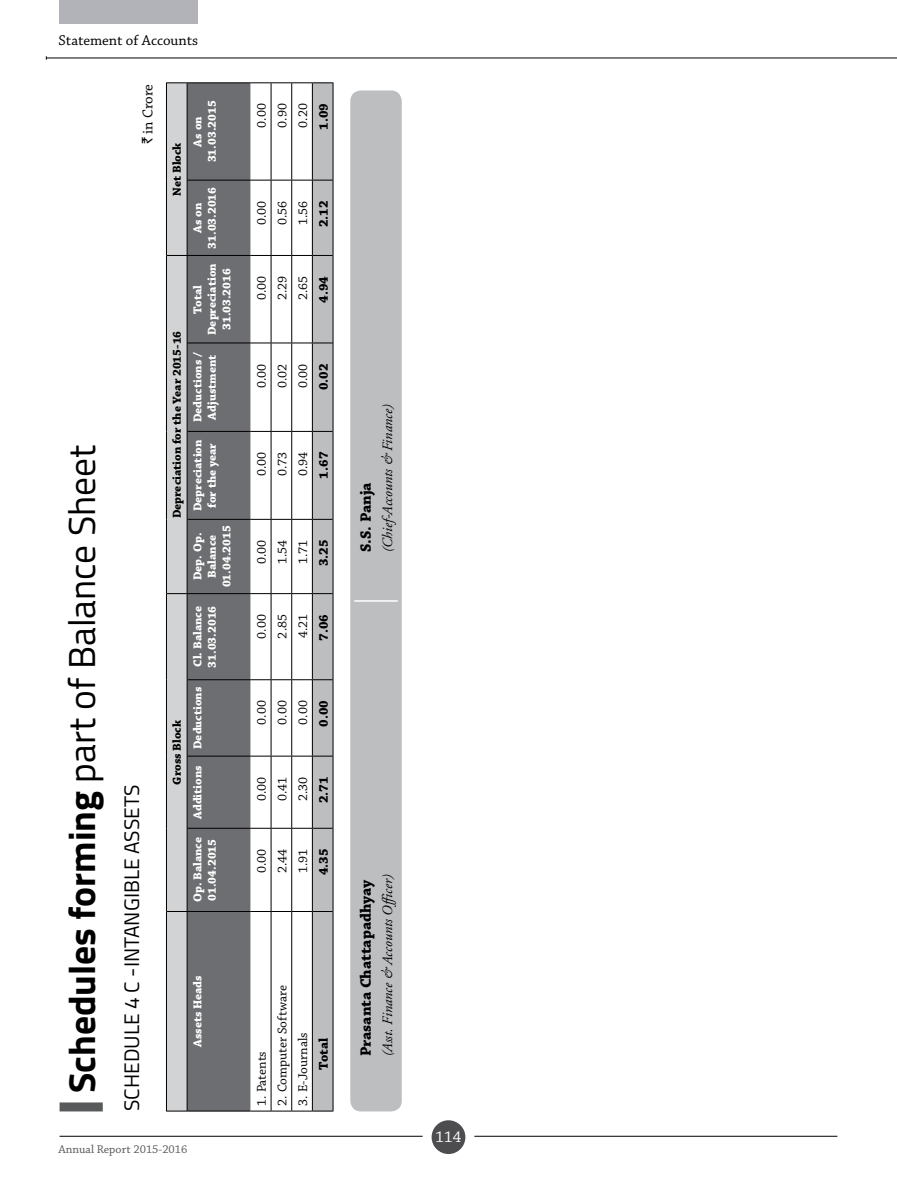
<style>
.page{position:relative;width:897px;height:1188px;background:#fff}
.page>*{position:absolute;margin:0;border:0;box-sizing:border-box;transform-origin:0 0}
.t1{font:37.5px "Titillium";color:#000}
.t2{font:21px "Titillium";color:#000}
.t3{font:16.5px "Chaparral Pro";color:#fff}
.t4{font:700 15.75px "Chaparral Pro";color:#000}
.t5{font:15px "Chaparral Pro";color:#000}
.t6{font:italic 14.25px "Adobe Garamond";color:#000}
.t7{font:13.35px "Chaparral Pro";color:#000}
.t8{font:700 13.35px "Chaparral Pro";color:#000}
.t9{font:700 12.15px/14.5px "Chaparral Pro";color:#fff}
.t10{font:700 12.15px "Chaparral Pro";color:#000}
.t11{font:12px "Chaparral Pro";color:#58595b}
.s1{font-weight:700}
.s2{font-family:"Rupee"}
</style>
<div class="page">
<hr style="left:474px;top:1136px;width:363px;height:1px;background:#000">
<hr style="left:60px;top:1136px;width:362px;height:1px;background:#000">
<div style="left:431px;top:1120px;width:34px;height:34px;background:#4d4d4f;border-radius:50%"></div>
<div style="left:60px;top:1102px;width:43px;height:9px;background:#58595b"></div>
<div style="left:350px;top:90px;width:51px;height:1021px;background:#bcbec0;border-radius:11px"></div>
<hr style="left:354px;top:600px;width:43px;height:2px;background:#fff">
<div style="left:188px;top:83px;width:62px;height:1028px;background:#6d6e71"></div>
<hr style="left:187px;top:912px;width:1px;height:199px;background:#000">
<hr style="left:187px;top:828px;width:1px;height:83px;background:#000">
<hr style="left:187px;top:756px;width:1px;height:72px;background:#000">
<hr style="left:187px;top:680px;width:1px;height:76px;background:#000">
<hr style="left:187px;top:594px;width:1px;height:86px;background:#000">
<hr style="left:187px;top:519px;width:1px;height:74px;background:#000">
<hr style="left:187px;top:431px;width:1px;height:88px;background:#000">
<hr style="left:187px;top:343px;width:1px;height:88px;background:#000">
<hr style="left:187px;top:256px;width:1px;height:87px;background:#000">
<hr style="left:187px;top:180px;width:1px;height:75px;background:#000">
<hr style="left:187px;top:83px;width:1px;height:97px;background:#000">
<hr style="left:333px;top:912px;width:1px;height:199px;background:#000">
<hr style="left:333px;top:828px;width:1px;height:84px;background:#000">
<hr style="left:333px;top:756px;width:1px;height:72px;background:#000">
<hr style="left:333px;top:680px;width:1px;height:76px;background:#000">
<hr style="left:333px;top:594px;width:1px;height:86px;background:#000">
<hr style="left:333px;top:519px;width:1px;height:75px;background:#000">
<hr style="left:333px;top:431px;width:1px;height:88px;background:#000">
<hr style="left:333px;top:343px;width:1px;height:88px;background:#000">
<hr style="left:333px;top:255px;width:1px;height:88px;background:#000">
<hr style="left:333px;top:180px;width:1px;height:75px;background:#000">
<hr style="left:333px;top:82px;width:1px;height:98px;background:#000">
<svg style="left:166px;top:82px;width:21px;height:1030px;background:#c2c4c5"></svg>
<hr style="left:187px;top:1111px;width:63px;height:1px;background:#000">
<hr style="left:187px;top:911px;width:63px;height:1px;background:#000">
<hr style="left:187px;top:828px;width:63px;height:1px;background:#000">
<hr style="left:187px;top:756px;width:63px;height:1px;background:#000">
<hr style="left:187px;top:679px;width:63px;height:1px;background:#000">
<hr style="left:187px;top:593px;width:63px;height:1px;background:#000">
<hr style="left:187px;top:519px;width:63px;height:1px;background:#000">
<hr style="left:187px;top:431px;width:63px;height:1px;background:#000">
<hr style="left:187px;top:343px;width:63px;height:1px;background:#000">
<hr style="left:187px;top:255px;width:63px;height:1px;background:#000">
<hr style="left:187px;top:180px;width:63px;height:1px;background:#000">
<hr style="left:187px;top:82px;width:63px;height:1px;background:#000">
<svg style="left:250px;top:82px;width:83px;height:1030px"></svg>
<hr style="left:46px;top:58px;width:850px;height:1px;background:#000">
<div style="left:60px;top:0;width:138px;height:23px;background:#b2b3b8"></div>
<p class="t5" style="left:58px;top:32px;width:141px">Statement of Accounts</p>
<p class="t1" style="left:55px;top:1093px;width:650px;rotate:-90deg"><span class="s1">Schedules forming</span> part of Balance Sheet</p>
<p class="t5" style="left:139px;top:144px;width:62px;rotate:-90deg"><span class="s2">`</span> in Crore</p>
<p class="t2" style="left:116px;top:1111px;width:328px;rotate:-90deg">SCHEDULE 4 C -INTANGIBLE ASSETS</p>
<p class="t10" style="left:170px;top:196px;width:54px;rotate:-90deg">Net Block</p>
<p class="t10" style="left:170px;top:518px;width:189px;rotate:-90deg">Depreciation for the Year 2015-16</p>
<p class="t10" style="left:170px;top:785px;width:66px;rotate:-90deg">Gross Block</p>
<p class="t9" style="left:191px;top:162px;width:63px;text-align:center;rotate:-90deg">As on<br>31.03.2015</p>
<p class="t9" style="left:191px;top:249px;width:63px;text-align:center;rotate:-90deg">As on<br>31.03.2016</p>
<p class="t9" style="left:191px;top:335px;width:73px;text-align:center;rotate:-90deg">Total<br>Depreciation<br>31.03.2016</p>
<p class="t9" style="left:191px;top:422px;width:71px;rotate:-90deg">Deductions /<br>Adjustment</p>
<p class="t9" style="left:191px;top:511px;width:73px;rotate:-90deg">Depreciation for the year</p>
<p class="t9" style="left:191px;top:587px;width:63px;text-align:center;rotate:-90deg">Dep. Op.<br>Balance<br>01.04.2015</p>
<p class="t9" style="left:191px;top:668px;width:63px;rotate:-90deg">Cl. Balance<br>31.03.2016</p>
<p class="t9" style="left:191px;top:749px;width:64px;rotate:-90deg">Deductions</p>
<p class="t9" style="left:191px;top:819px;width:55px;rotate:-90deg">Additions</p>
<p class="t9" style="left:191px;top:902px;width:67px;rotate:-90deg">Op. Balance<br>01.04.2015</p>
<p class="t9" style="left:191px;top:1047px;width:73px;rotate:-90deg">Assets Heads</p>
<p class="t11" style="left:58px;top:1142px;width:130px">Annual Report 2015-2016</p>
<p class="t7" style="left:254px;top:128px;width:26px;rotate:-90deg">0.00</p>
<p class="t7" style="left:275px;top:128px;width:26px;rotate:-90deg">0.90</p>
<p class="t7" style="left:295px;top:128px;width:26px;rotate:-90deg">0.20</p>
<p class="t8" style="left:315px;top:130px;width:28px;rotate:-90deg">1.09</p>
<p class="t7" style="left:254px;top:225px;width:26px;rotate:-90deg">0.00</p>
<p class="t7" style="left:275px;top:225px;width:26px;rotate:-90deg">0.56</p>
<p class="t7" style="left:295px;top:225px;width:26px;rotate:-90deg">1.56</p>
<p class="t8" style="left:315px;top:227px;width:28px;rotate:-90deg">2.12</p>
<p class="t7" style="left:254px;top:300px;width:26px;rotate:-90deg">0.00</p>
<p class="t7" style="left:275px;top:300px;width:26px;rotate:-90deg">2.29</p>
<p class="t7" style="left:295px;top:300px;width:26px;rotate:-90deg">2.65</p>
<p class="t8" style="left:315px;top:303px;width:28px;rotate:-90deg">4.94</p>
<p class="t7" style="left:254px;top:388px;width:26px;rotate:-90deg">0.00</p>
<p class="t7" style="left:275px;top:388px;width:26px;rotate:-90deg">0.02</p>
<p class="t7" style="left:295px;top:388px;width:26px;rotate:-90deg">0.00</p>
<p class="t8" style="left:315px;top:390px;width:28px;rotate:-90deg">0.02</p>
<p class="t7" style="left:254px;top:476px;width:26px;rotate:-90deg">0.00</p>
<p class="t7" style="left:275px;top:476px;width:26px;rotate:-90deg">0.73</p>
<p class="t7" style="left:295px;top:476px;width:26px;rotate:-90deg">0.94</p>
<p class="t8" style="left:315px;top:479px;width:28px;rotate:-90deg">1.67</p>
<p class="t7" style="left:254px;top:564px;width:26px;rotate:-90deg">0.00</p>
<p class="t7" style="left:275px;top:564px;width:26px;rotate:-90deg">1.54</p>
<p class="t7" style="left:295px;top:564px;width:26px;rotate:-90deg">1.71</p>
<p class="t8" style="left:315px;top:566px;width:28px;rotate:-90deg">3.25</p>
<p class="t7" style="left:254px;top:639px;width:26px;rotate:-90deg">0.00</p>
<p class="t7" style="left:275px;top:639px;width:26px;rotate:-90deg">2.85</p>
<p class="t7" style="left:295px;top:638px;width:26px;rotate:-90deg">4.21</p>
<p class="t8" style="left:315px;top:641px;width:28px;rotate:-90deg">7.06</p>
<p class="t7" style="left:254px;top:725px;width:26px;rotate:-90deg">0.00</p>
<p class="t7" style="left:275px;top:725px;width:26px;rotate:-90deg">0.00</p>
<p class="t7" style="left:295px;top:725px;width:26px;rotate:-90deg">0.00</p>
<p class="t8" style="left:315px;top:727px;width:28px;rotate:-90deg">0.00</p>
<p class="t7" style="left:254px;top:801px;width:26px;rotate:-90deg">0.00</p>
<p class="t7" style="left:275px;top:801px;width:26px;rotate:-90deg">0.41</p>
<p class="t7" style="left:295px;top:801px;width:26px;rotate:-90deg">2.30</p>
<p class="t8" style="left:315px;top:803px;width:28px;rotate:-90deg">2.71</p>
<p class="t7" style="left:254px;top:873px;width:26px;rotate:-90deg">0.00</p>
<p class="t7" style="left:275px;top:873px;width:26px;rotate:-90deg">2.44</p>
<p class="t7" style="left:295px;top:873px;width:26px;rotate:-90deg">1.91</p>
<p class="t8" style="left:315px;top:875px;width:28px;rotate:-90deg">4.35</p>
<p class="t7" style="left:254px;top:1106px;width:56px;rotate:-90deg">1. Patents</p>
<p class="t7" style="left:275px;top:1106px;width:122px;rotate:-90deg">2. Computer Software</p>
<p class="t7" style="left:295px;top:1106px;width:75px;rotate:-90deg">3. E-Journals</p>
<p class="t8" style="left:315px;top:1070px;width:33px;rotate:-90deg">Total</p>
<p class="t6" style="left:380px;top:552px;width:150px;rotate:-90deg">(Chief-Accounts &amp; Finance)</p>
<p class="t4" style="left:356px;top:552px;width:71px;rotate:-90deg">S.S. Panja</p>
<p class="t6" style="left:380px;top:1056px;width:184px;rotate:-90deg">(Asst. Finance &amp; Accounts Officer)</p>
<p class="t4" style="left:356px;top:1056px;width:178px;rotate:-90deg">Prasanta Chattapadhyay</p>
<p class="t3" style="left:435px;top:1128px;width:27px">114</p>
</div>
